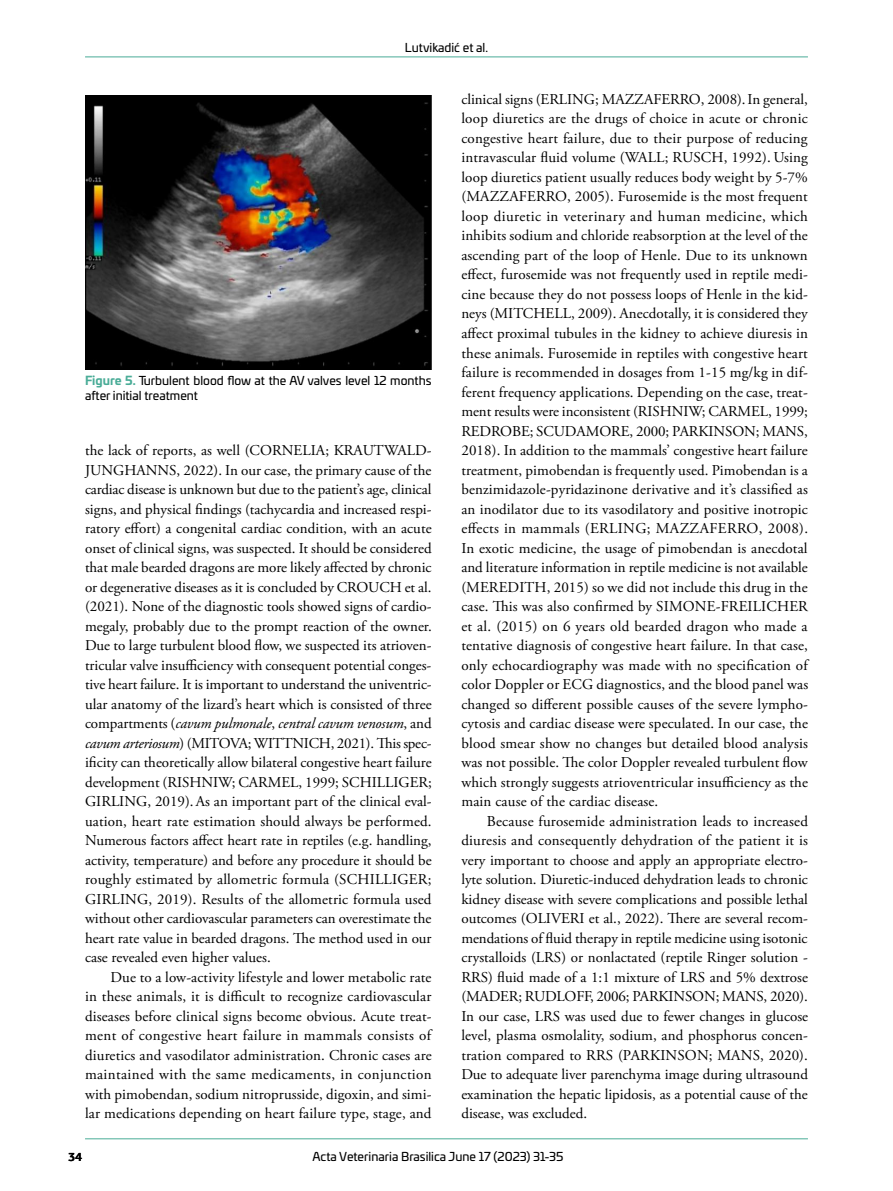
<style>
.page{position:relative;width:893px;height:1191px;background:#fff}
.page>*{position:absolute;margin:0;border:0;box-sizing:border-box;transform-origin:0 0}
.t1{font:15px/19.5px "Adobe Garamond Pro";color:#000;text-align:justify}
.t2{font:12px/14.4px "Univia Pro";color:#000}
.t3{font:700 12px "PF Agora Sans Pro";color:#000}
.s1{font-weight:700;color:#49ac97}
.s2{font-style:italic}
</style>
<div class="page">
<hr style="left:85px;top:57px;width:723px;height:1px;background:#49ac97">
<hr style="left:85px;top:1138px;width:723px;height:1px;background:#49ac97">
<img style="left:85px;top:96px;width:347px;height:273px">
<p class="t2" style="left:405px;top:39px;width:85px">Lutvikadić et al.</p>
<p class="t2" style="left:85px;top:373px;width:348px"><span class="s1">Figure 5.</span> Turbulent blood flow at the AV valves level 12 months after initial treatment</p>
<p class="t1" style="left:85px;top:441px;width:348px">the lack of reports, as well (CORNELIA; KRAUTWALD-JUNGHANNS, 2022). In our case, the primary cause of the cardiac disease is unknown but due to the patient’s age, clinical signs, and physical findings (tachycardia and increased respi&shy;ratory effort) a congenital cardiac condition, with an acute onset of clinical signs, was suspected. It should be considered that male bearded dragons are more likely affected by chronic or degenerative diseases as it is concluded by CROUCH et al. (2021). None of the diagnostic tools showed signs of cardio&shy;megaly, probably due to the prompt reaction of the owner.<br>Due to large turbulent blood flow, we suspected its atrioven&shy;tricular valve insufficiency with consequent potential conges&shy;tive heart failure. It is important to understand the univentric&shy;ular anatomy of the lizard’s heart which is consisted of three compartments (<span class="s2">cavum pulmonale</span>, <span class="s2">central cavum venosum</span>, and <span class="s2">cavum arteriosum</span>) (MITOVA; WITTNICH, 2021). This spec&shy;ificity can theoretically allow bilateral congestive heart failure development (RISHNIW; CARMEL, 1999; SCHILLIGER; GIRLING, 2019).As an important part of the clinical eval&shy;uation, heart rate estimation should always be performed.<br>Numerous factors affect heart rate in reptiles (e.g. handling, activity, temperature) and before any procedure it should be roughly estimated by allometric formula (SCHILLIGER; GIRLING, 2019). Results of the allometric formula used without other cardiovascular parameters can overestimate the heart rate value in bearded dragons. The method used in our case revealed even higher values.</p>
<p class="t1" style="left:85px;top:967px;width:348px;text-indent:26px">Due to a low-activity lifestyle and lower metabolic rate in these animals, it is difficult to recognize cardiovascular diseases before clinical signs become obvious. Acute treat&shy;ment of congestive heart failure in mammals consists of diuretics and vasodilator administration. Chronic cases are maintained with the same medicaments, in conjunction with pimobendan, sodium nitroprusside, digoxin, and simi&shy;lar medications depending on heart failure type, stage, and</p>
<p class="t1" style="left:461px;top:90px;width:348px">clinical signs (ERLING; MAZZAFERRO, 2008).In general, loop diuretics are the drugs of choice in acute or chronic congestive heart failure, due to their purpose of reducing intravascular fluid volume (WALL; RUSCH, 1992). Using loop diuretics patient usually reduces body weight by 5-7% (MAZZAFERRO, 2005). Furosemide is the most frequent loop diuretic in veterinary and human medicine, which inhibits sodium and chloride reabsorption at the level of the ascending part of the loop of Henle. Due to its unknown effect, furosemide was not frequently used in reptile medi&shy;cine because they do not possess loops of Henle in the kid&shy;neys (MITCHELL, 2009). Anecdotally, it is considered they affect proximal tubules in the kidney to achieve diuresis in these animals. Furosemide in reptiles with congestive heart failure is recommended in dosages from 1-15 mg/kg in dif&shy;ferent frequency applications. Depending on the case, treat&shy;ment results were inconsistent (RISHNIW; CARMEL, 1999; REDROBE; SCUDAMORE, 2000; PARKINSON; MANS, 2018). In addition to the mammals’ congestive heart failure treatment, pimobendan is frequently used. Pimobendan is a benzimidazole-pyridazinone derivative and it’s classified as an inodilator due to its vasodilatory and positive inotropic effects in mammals (ERLING; MAZZAFERRO, 2008).<br>In exotic medicine, the usage of pimobendan is anecdotal and literature information in reptile medicine is not available (MEREDITH, 2015) so we did not include this drug in the case. This was also confirmed by SIMONE-FREILICHER et al. (2015) on 6 years old bearded dragon who made a tentative diagnosis of congestive heart failure. In that case, only echocardiography was made with no specification of color Doppler or ECG diagnostics, and the blood panel was changed so different possible causes of the severe lympho&shy;cytosis and cardiac disease were speculated. In our case, the blood smear show no changes but detailed blood analysis was not possible. The color Doppler revealed turbulent flow which strongly suggests atrioventricular insufficiency as the main cause of the cardiac disease.</p>
<p class="t1" style="left:461px;top:811px;width:348px;text-indent:26px">Because furosemide administration leads to increased diuresis and consequently dehydration of the patient it is very important to choose and apply an appropriate electro&shy;lyte solution. Diuretic-induced dehydration leads to chronic kidney disease with severe complications and possible lethal outcomes (OLIVERI et al., 2022). There are several recom&shy;mendations of fluid therapy in reptile medicine using isotonic crystalloids (LRS) or nonlactated (reptile Ringer solution - RRS) fluid made of a 1:1 mixture of LRS and 5% dextrose (MADER; RUDLOFF, 2006; PARKINSON; MANS, 2020).<br>In our case, LRS was used due to fewer changes in glucose level, plasma osmolality, sodium, and phosphorus concen&shy;tration compared to RRS (PARKINSON; MANS, 2020).<br>Due to adequate liver parenchyma image during ultrasound examination the hepatic lipidosis, as a potential cause of the disease, was excluded.</p>
<p class="t3" style="left:68px;top:1148px;width:16px">34</p>
<p class="t2" style="left:312px;top:1148px;width:253px">Acta Veterinaria Brasilica June 17 (2023) 31-35</p>
</div>
